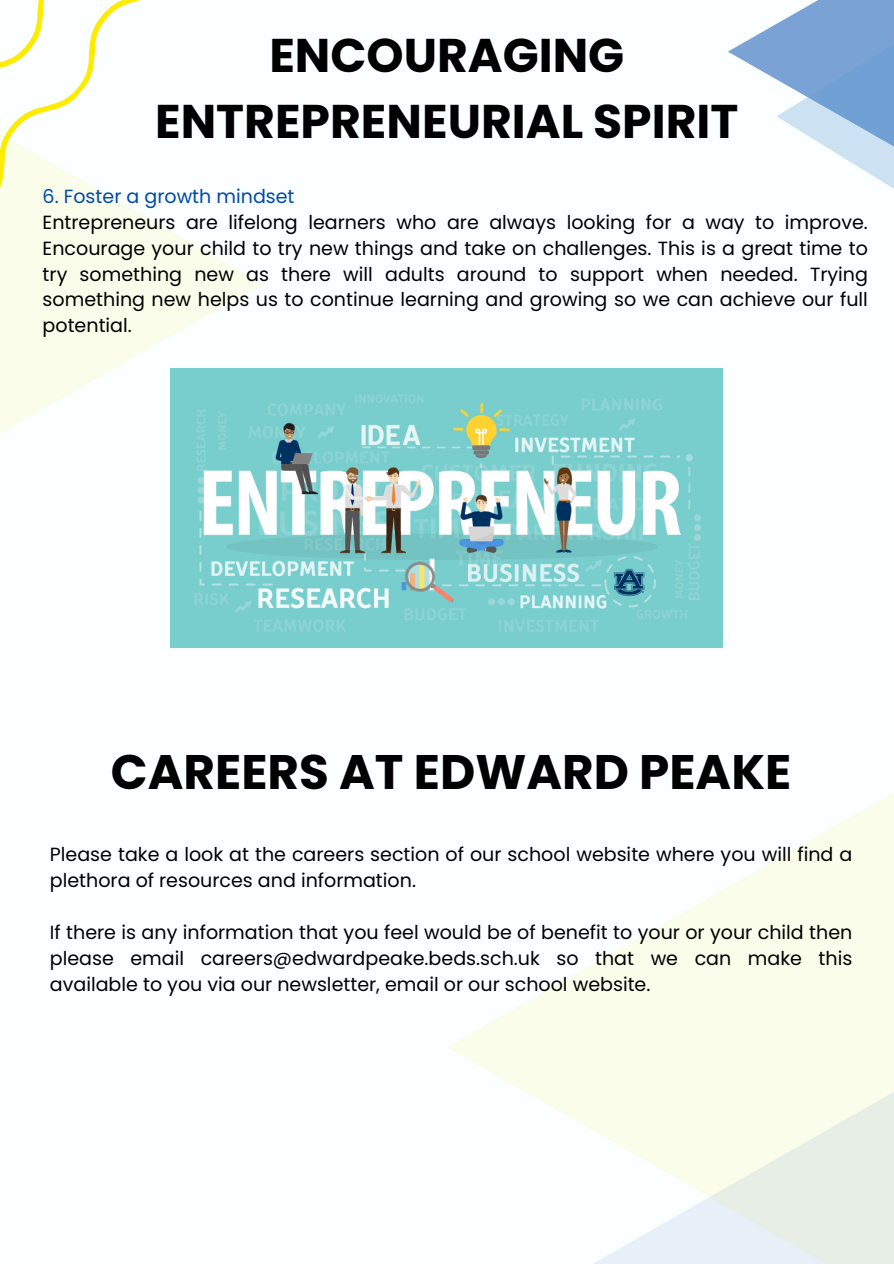
<style>
.page{position:relative;width:894px;height:1264px;background:#fff}
.page>*{position:absolute;margin:0;border:0;box-sizing:border-box;transform-origin:0 0}
.t1{font:700 48.45px "Poppins";color:#000}
.t2{font:700 47.25px/65.2px "Poppins";color:#000;text-align:center}
.t3{font:19.05px/25.8px "Poppins";color:#000;text-align:justify}
.t4{font:19.05px "Poppins";color:#004aad}
</style>
<div class="page">
<div style="left:0;top:0;width:893px;height:1263px;background:#fbffff"></div>
<svg style="left:0;top:232px;width:263px;height:319px"></svg>
<svg style="left:447px;top:793px;width:446px;height:335px"></svg>
<svg style="left:588px;top:876px;width:305px;height:387px;background:#f6faed"></svg>
<svg style="left:728px;top:24px;width:48px;height:55px"></svg>
<svg style="left:776px;top:0;width:117px;height:188px"></svg>
<svg style="left:0;top:0;width:172px;height:257px"></svg>
<img style="left:171px;top:368px;width:551px;height:279px">
<p class="t2" style="left:155px;top:23px;width:584px">ENCOURAGING<br>ENTREPRENEURIAL SPIRIT</p>
<h1 class="t4" style="left:43px;top:183px;width:253px">6. Foster a growth mindset</h1>
<p class="t3" style="left:43px;top:209px;width:826px">Entrepreneurs are lifelong learners who are always looking for a way to improve.<br>Encourage your child to try new things and take on challenges. This is a great time to try something new as there will adults around to support when needed. Trying something new helps us to continue learning and growing so we can achieve our full potential.</p>
<p class="t1" style="left:111px;top:738px;width:681px">CAREERS AT EDWARD PEAKE</p>
<p class="t3" style="left:50px;top:841px;width:803px">Please take a look at the careers section of our school website where you will find a plethora of resources and information.</p>
<h1 class="t3" style="left:50px;top:919px;width:803px">If there is any information that you feel would be of benefit to your or your child then please email careers@edwardpeake.beds.sch.uk so that we can make this available to you via our newsletter, email or our school website.</h1>
</div>
